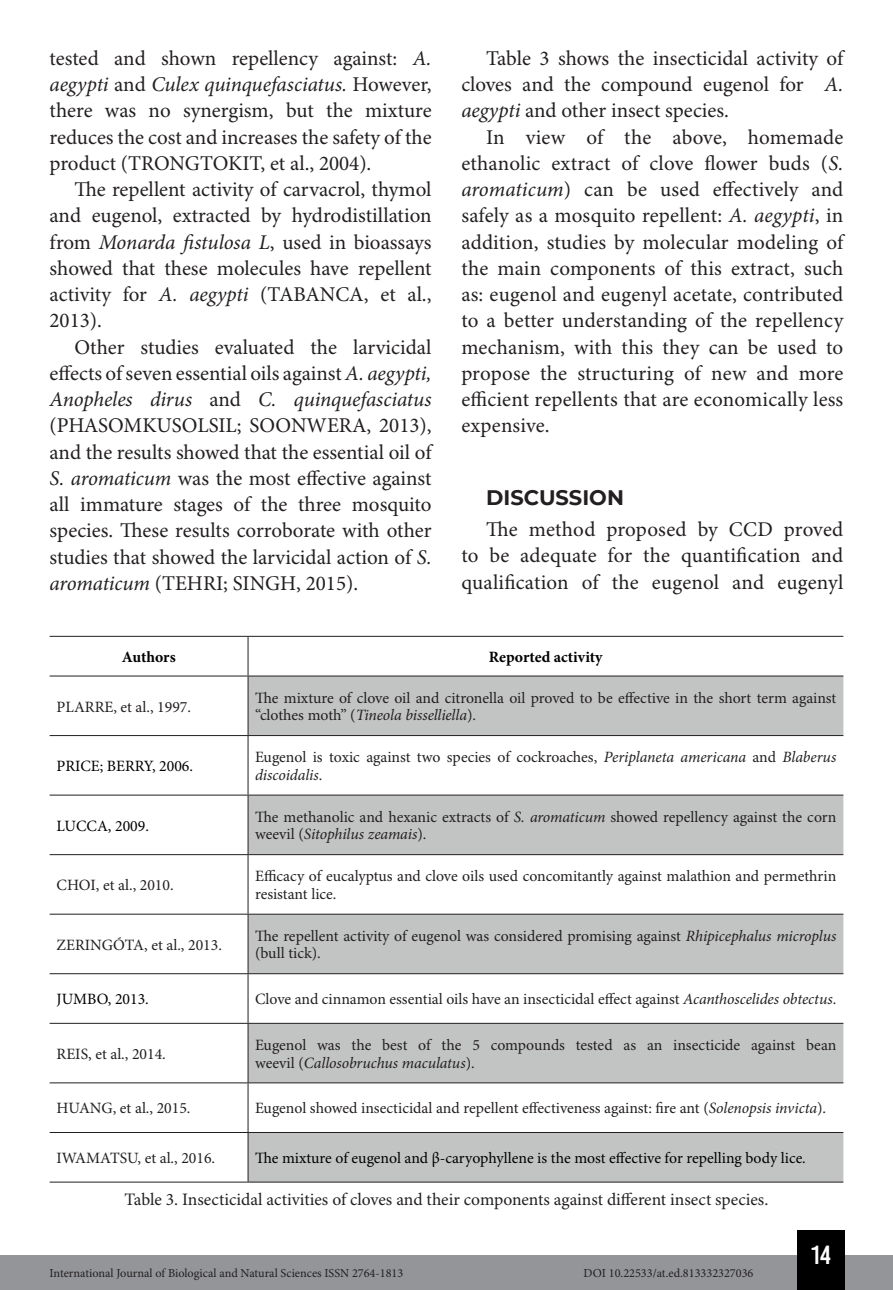
<style>
.page{position:relative;width:893px;height:1290px;background:#fff}
.page>*{position:absolute;margin:0;border:0;box-sizing:border-box;transform-origin:0 0}
.t1{font:26.25px "Bebas Kai";color:#fff}
.t2{font:21px/26.2px "Minion Pro";color:#231f20;text-align:justify}
.t3{font:700 21px "Montserrat";color:#231f20}
.t4{font:17.5px "Minion Pro";color:#231f20}
.t5{font:15.75px/17.5px "Minion Pro";color:#231f20}
.t6{font:15.75px "Minion Pro";color:#000001}
.t7{font:700 15.75px "Minion Pro";color:#000}
.t8{font:12.25px "Minion Pro";color:#231f20}
.s1{font-style:italic}
</style>
<div class="page">
<div style="left:0;top:1255px;width:893px;height:35px;background:#939598"></div>
<div style="left:797px;top:1230px;width:48px;height:60px;background:#000"></div>
<svg style="left:50px;top:637px;width:198px;height:544px"></svg>
<svg style="left:249px;top:676px;width:594px;height:505px;fill:#c2c3c3"></svg>
<hr style="left:50px;top:636px;width:198px;height:1px;background:#231f20">
<hr style="left:248px;top:636px;width:595px;height:1px;background:#231f20">
<hr style="left:248px;top:637px;width:1px;height:38px;background:#231f20">
<hr style="left:50px;top:675px;width:198px;height:1px;background:#231f20">
<hr style="left:248px;top:675px;width:595px;height:1px;background:#231f20">
<hr style="left:248px;top:676px;width:1px;height:59px;background:#231f20">
<hr style="left:50px;top:735px;width:198px;height:1px;background:#231f20">
<hr style="left:248px;top:735px;width:595px;height:1px;background:#231f20">
<hr style="left:248px;top:736px;width:1px;height:59px;background:#231f20">
<hr style="left:50px;top:795px;width:198px;height:1px;background:#231f20">
<hr style="left:248px;top:795px;width:595px;height:1px;background:#231f20">
<hr style="left:248px;top:795px;width:1px;height:59px;background:#231f20">
<hr style="left:50px;top:854px;width:198px;height:1px;background:#231f20">
<hr style="left:248px;top:854px;width:595px;height:1px;background:#231f20">
<hr style="left:248px;top:855px;width:1px;height:59px;background:#231f20">
<hr style="left:50px;top:914px;width:198px;height:1px;background:#231f20">
<hr style="left:248px;top:914px;width:595px;height:1px;background:#231f20">
<hr style="left:248px;top:914px;width:1px;height:59px;background:#231f20">
<hr style="left:50px;top:973px;width:198px;height:1px;background:#231f20">
<hr style="left:248px;top:973px;width:595px;height:1px;background:#231f20">
<hr style="left:248px;top:974px;width:1px;height:49px;background:#231f20">
<hr style="left:50px;top:1023px;width:198px;height:1px;background:#231f20">
<hr style="left:248px;top:1023px;width:595px;height:1px;background:#231f20">
<hr style="left:248px;top:1024px;width:1px;height:58px;background:#231f20">
<hr style="left:50px;top:1082px;width:198px;height:1px;background:#231f20">
<hr style="left:248px;top:1082px;width:595px;height:1px;background:#231f20">
<hr style="left:248px;top:1083px;width:1px;height:49px;background:#231f20">
<hr style="left:50px;top:1132px;width:198px;height:1px;background:#231f20">
<hr style="left:248px;top:1132px;width:595px;height:1px;background:#231f20">
<hr style="left:248px;top:1133px;width:1px;height:48px;background:#231f20">
<hr style="left:50px;top:1181px;width:198px;height:1px;background:#231f20">
<hr style="left:248px;top:1181px;width:595px;height:1px;background:#231f20">
<p class="t2" style="left:50px;top:46px;width:384px">tested and shown repellency against: <span class="s1">A. aegypti</span> and <span class="s1">Culex quinquefasciatus.</span> However, there was no synergism, but the mixture reduces the cost and increases the safety of the product (TRONGTOKIT, et al., 2004).</p>
<p class="t2" style="left:50px;top:177px;width:384px;text-indent:25px">The repellent activity of carvacrol, thymol and eugenol, extracted by hydrodistillation from <span class="s1">Monarda fistulosa L</span>, used in bioassays showed that these molecules have repellent activity for <span class="s1">A. aegypti</span> (TABANCA, et al., 2013).</p>
<p class="t2" style="left:50px;top:335px;width:384px;text-indent:25px">Other studies evaluated the larvicidal effects of seven essential oils against <span class="s1">A. aegypti, Anopheles dirus</span> and <span class="s1">C. quinquefasciatus </span>(PHASOMKUSOLSIL; SOONWERA, 2013), and the results showed that the essential oil of <span class="s1">S. aromaticum</span> was the most effective against all immature stages of the three mosquito species. These results corroborate with other studies that showed the larvicidal action of <span class="s1">S. aromaticum</span> (TEHRI; SINGH, 2015).</p>
<p class="t2" style="left:461px;top:46px;width:383px;text-indent:25px">Table 3 shows the insecticidal activity of cloves and the compound eugenol for <span class="s1">A. aegypti</span> and other insect species.</p>
<p class="t2" style="left:461px;top:125px;width:384px;text-indent:25px">In view of the above, homemade ethanolic extract of clove flower buds (<span class="s1">S. aromaticum</span>) can be used effectively and safely as a mosquito repellent: <span class="s1">A. aegypti</span>, in addition, studies by molecular modeling of the main components of this extract, such as: eugenol and eugenyl acetate, contributed to a better understanding of the repellency mechanism, with this they can be used to propose the structuring of new and more efficient repellents that are economically less expensive.</p>
<p class="t3" style="left:486px;top:482px;width:139px">DISCUSSION</p>
<p class="t2" style="left:461px;top:517px;width:383px;text-indent:25px">The method proposed by CCD proved to be adequate for the quantification and qualification of the eugenol and eugenyl</p>
<p class="t7" style="left:122px;top:646px;width:55px">Authors</p>
<p class="t7" style="left:489px;top:646px;width:115px">Reported activity</p>
<p class="t5" style="left:57px;top:698px;width:136px">PLARRE, et al., 1997.</p>
<p class="t5" style="left:255px;top:690px;width:583px">The mixture of clove oil and citronella oil proved to be effective in the short term against “clothes moth” (<span class="s1">Tineola bisselliella</span>).</p>
<p class="t6" style="left:57px;top:756px;width:138px">PRICE; BERRY, 2006.</p>
<p class="t5" style="left:255px;top:749px;width:583px">Eugenol is toxic against two species of cockroaches, <span class="s1">Periplaneta americana</span> and <span class="s1">Blaberus discoidalis</span>.</p>
<p class="t6" style="left:57px;top:816px;width:94px">LUCCA, 2009.</p>
<p class="t5" style="left:255px;top:809px;width:583px">The methanolic and hexanic extracts of <span class="s1">S. aromaticum</span> showed repellency against the corn weevil (<span class="s1">Sitophilus zeamais</span>).</p>
<p class="t5" style="left:57px;top:877px;width:119px">CHOI, et al., 2010.</p>
<p class="t5" style="left:255px;top:868px;width:583px">Efficacy of eucalyptus and clove oils used concomitantly against malathion and permethrin resistant lice.</p>
<p class="t5" style="left:57px;top:936px;width:167px">ZERINGÓTA, et al., 2013.</p>
<p class="t5" style="left:255px;top:928px;width:583px">The repellent activity of eugenol was considered promising against <span class="s1">Rhipicephalus microplus </span>(bull tick).</p>
<p class="t6" style="left:57px;top:990px;width:94px">JUMBO, 2013.</p>
<p class="t5" style="left:255px;top:991px;width:583px">Clove and cinnamon essential oils have an insecticidal effect against <span class="s1">Acanthoscelides obtectus</span>.</p>
<p class="t5" style="left:57px;top:1045px;width:111px">REIS, et al., 2014.</p>
<p class="t5" style="left:255px;top:1037px;width:583px">Eugenol was the best of the 5 compounds tested as an insecticide against bean weevil (<span class="s1">Callosobruchus maculatus</span>).</p>
<p class="t5" style="left:57px;top:1100px;width:135px">HUANG, et al., 2015.</p>
<p class="t5" style="left:255px;top:1100px;width:573px">Eugenol showed insecticidal and repellent effectiveness against: fire ant (<span class="s1">Solenopsis invicta</span>).</p>
<p class="t5" style="left:57px;top:1150px;width:160px">IWAMATSU, et al., 2016.</p>
<p class="t6" style="left:255px;top:1148px;width:552px">The mixture of eugenol and β-caryophyllene is the most effective for repelling body lice.</p>
<p class="t4" style="left:125px;top:1189px;width:645px">Table 3. Insecticidal activities of cloves and their components against different insect species.</p>
<p class="t8" style="left:50px;top:1266px;width:355px">International Journal of Biological and Natural Sciences ISSN 2764-1813</p>
<p class="t8" style="left:584px;top:1266px;width:171px">DOI 10.22533/at.ed.813332327036</p>
<p class="t1" style="left:811px;top:1241px;width:21px">14</p>
</div>
